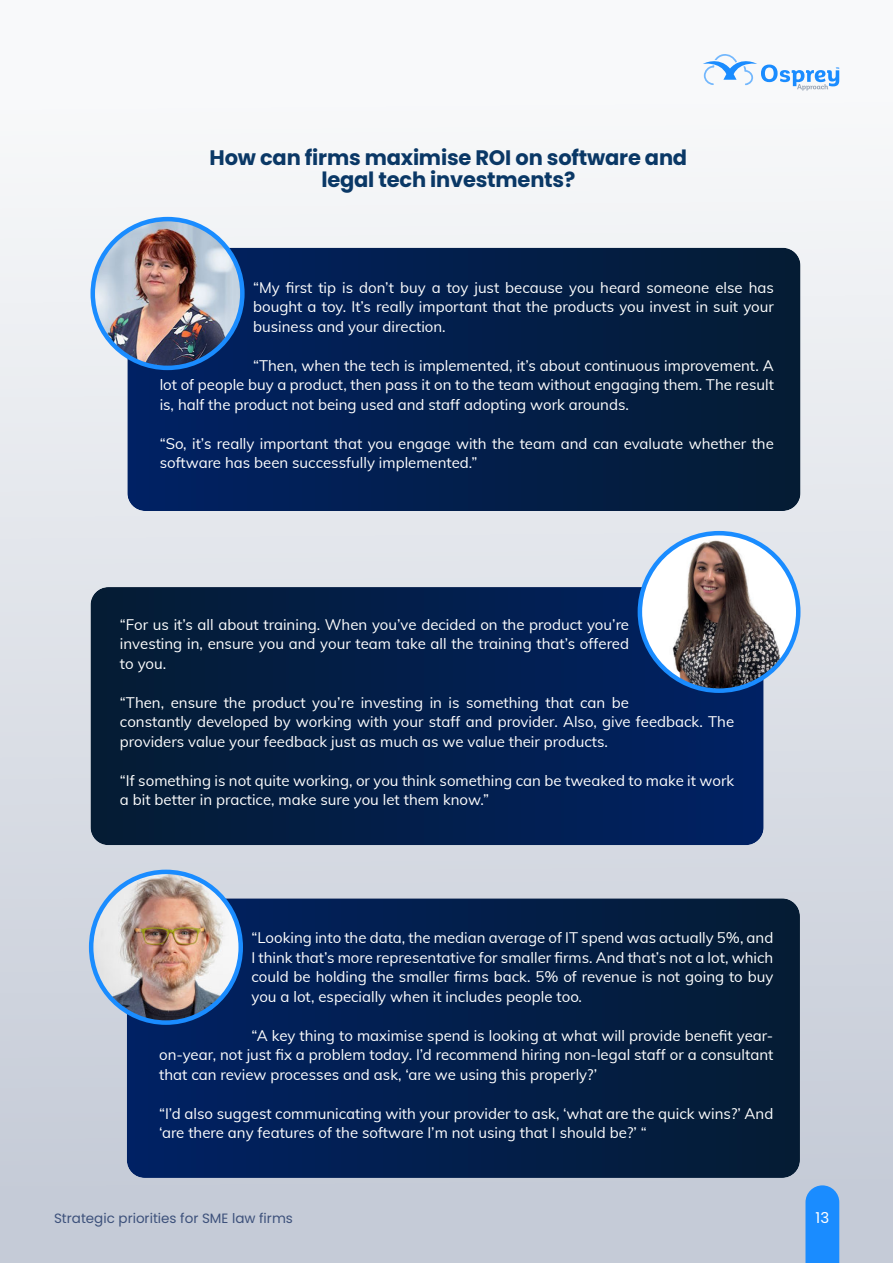
<style>
.page{position:relative;width:893px;height:1263px;background:#fff}
.page>*{position:absolute;margin:0;border:0;box-sizing:border-box;transform-origin:0 0}
.t1{font:700 21px/22.5px "Poppins";letter-spacing:-.01em;color:#0a3866;text-align:center}
.t2{font:15px/19.5px "Muli";color:#fff;text-align:justify}
.t3{font:15px "Poppins";color:#fff}
.t4{font:13.5px "Poppins";color:#3d517b}
</style>
<div class="page">
<img style="left:0;top:174px;width:1px;height:1089px">
<div style="left:1px;top:0;width:892px;height:1263px;background:linear-gradient(to bottom,#fbfcfd,#c2c9d5)"></div>
<svg style="left:805px;top:1185px;width:34px;height:78px;background:#2590fc"></svg>
<svg style="left:703px;top:54px;width:136px;height:37px"></svg>
<svg style="left:127px;top:248px;width:673px;height:263px;background:#031e4a"></svg>
<img style="left:93px;top:219px;width:149px;height:149px;border-radius:75px">
<div style="left:91px;top:217px;width:154px;height:153px;border:5px solid #1a8cff;border-radius:50%"></div>
<svg style="left:91px;top:587px;width:673px;height:258px;background:#031e4a"></svg>
<img style="left:640px;top:533px;width:158px;height:158px;border-radius:79px">
<div style="left:638px;top:531px;width:162px;height:162px;border:5px solid #1a8cff;border-radius:50%"></div>
<svg style="left:127px;top:898px;width:673px;height:280px;background:#031f4a"></svg>
<img style="left:91px;top:872px;width:149px;height:150px">
<div style="left:89px;top:870px;width:154px;height:155px;border:5px solid #1a8cff;border-radius:50%"></div>
<h1 class="t1" style="left:210px;top:148px;width:479px">How can firms maximise ROI on software and legal tech investments?</h1>
<p class="t2" style="left:253px;top:277px;width:522px">“My first tip is don’t buy a toy just because you heard someone else has bought a toy. It’s really important that the products you invest in suit your business and your direction.</p>
<p class="t2" style="left:160px;top:355px;width:616px;text-indent:93px">“Then, when the tech is implemented, it’s about continuous improvement. A lot of people buy a product, then pass it on to the team without engaging them. The result is, half the product not being used and staff adopting work arounds.</p>
<p class="t2" style="left:160px;top:433px;width:616px">“So, it’s really important that you engage with the team and can evaluate whether the software has been successfully implemented.”</p>
<p class="t2" style="left:120px;top:614px;width:511px">“For us it’s all about training. When you’ve decided on the product you’re investing in, ensure you and your team take all the training that’s offered to you.</p>
<p class="t2" style="left:120px;top:692px;width:616px;text-align:left">“Then, ensure the product you’re investing in is something that can be<br>constantly developed by working with your staff and provider. Also, give feedback. The providers value your feedback just as much as we value their products.</p>
<p class="t2" style="left:120px;top:770px;width:616px">“If something is not quite working, or you think something can be tweaked to make it work a bit better in practice, make sure you let them know.”</p>
<p class="t2" style="left:251px;top:927px;width:523px">“Looking into the data, the median average of IT spend was actually 5%, and I think that’s more representative for smaller firms. And that’s not a lot, which could be holding the smaller firms back. 5% of revenue is not going to buy you a lot, especially when it includes people too.</p>
<p class="t2" style="left:159px;top:1025px;width:616px;text-indent:92px">“A key thing to maximise spend is looking at what will provide benefit year&shy;on-year, not just fix a problem today. I’d recommend hiring non-legal staff or a consultant that can review processes and ask, ‘are we using this properly?’</p>
<p class="t2" style="left:159px;top:1103px;width:616px">“I’d also suggest communicating with your provider to ask, ‘what are the quick wins?’ And ‘are there any features of the software I’m not using that I should be?’ “</p>
<p class="t4" style="left:54px;top:1213px;width:240px">Strategic priorities for SME law firms</p>
<p class="t3" style="left:816px;top:1211px;width:15px">13</p>
</div>
